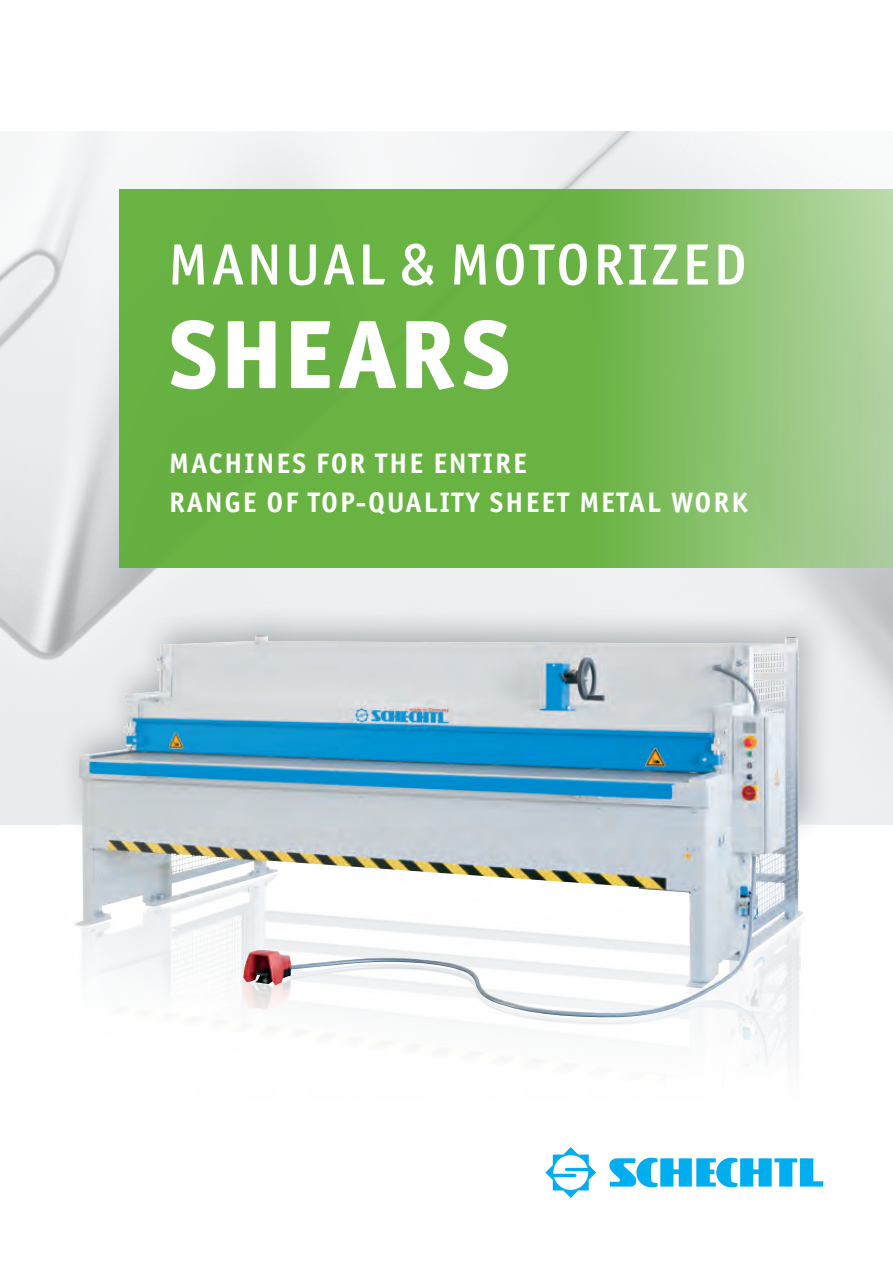
<style>
.page{position:relative;width:893px;height:1263px;background:#fff}
.page>*{position:absolute;margin:0;border:0;box-sizing:border-box;transform-origin:0 0}
.t1{font:800 97.5px "Officina San ITC";letter-spacing:.04em;color:#fff}
.t2{font:500 58.5px "Officina San ITC";letter-spacing:.06em;color:#fff}
.t3{font:700 28.5px/39px "Officina Sans";letter-spacing:.08em;color:#fff}
</style>
<div class="page">
<svg style="left:817px;top:1181px;width:6px;height:6px"></svg>
<img style="left:0;top:132px;width:893px;height:693px">
<svg style="left:119px;top:189px;width:774px;height:379px;background:#77b956"></svg>
<img style="left:74px;top:923px;width:743px;height:275px">
<div style="left:58px;top:600px;width:775px;height:246px;background:#011622;opacity:.3"></div>
<img style="left:75px;top:635px;width:728px;height:383px">
<h2 class="t2" style="left:168px;top:230px;width:580px">MANUAL &amp; MOTORIZED</h2>
<h1 class="t1" style="left:168px;top:293px;width:344px">SHEARS</h1>
<p class="t3" style="left:169px;top:444px;width:580px">MACHINES FOR THE ENTIRE<br>RANGE OF TOP-QUALITY SHEET METAL WORK</p>
</div>
